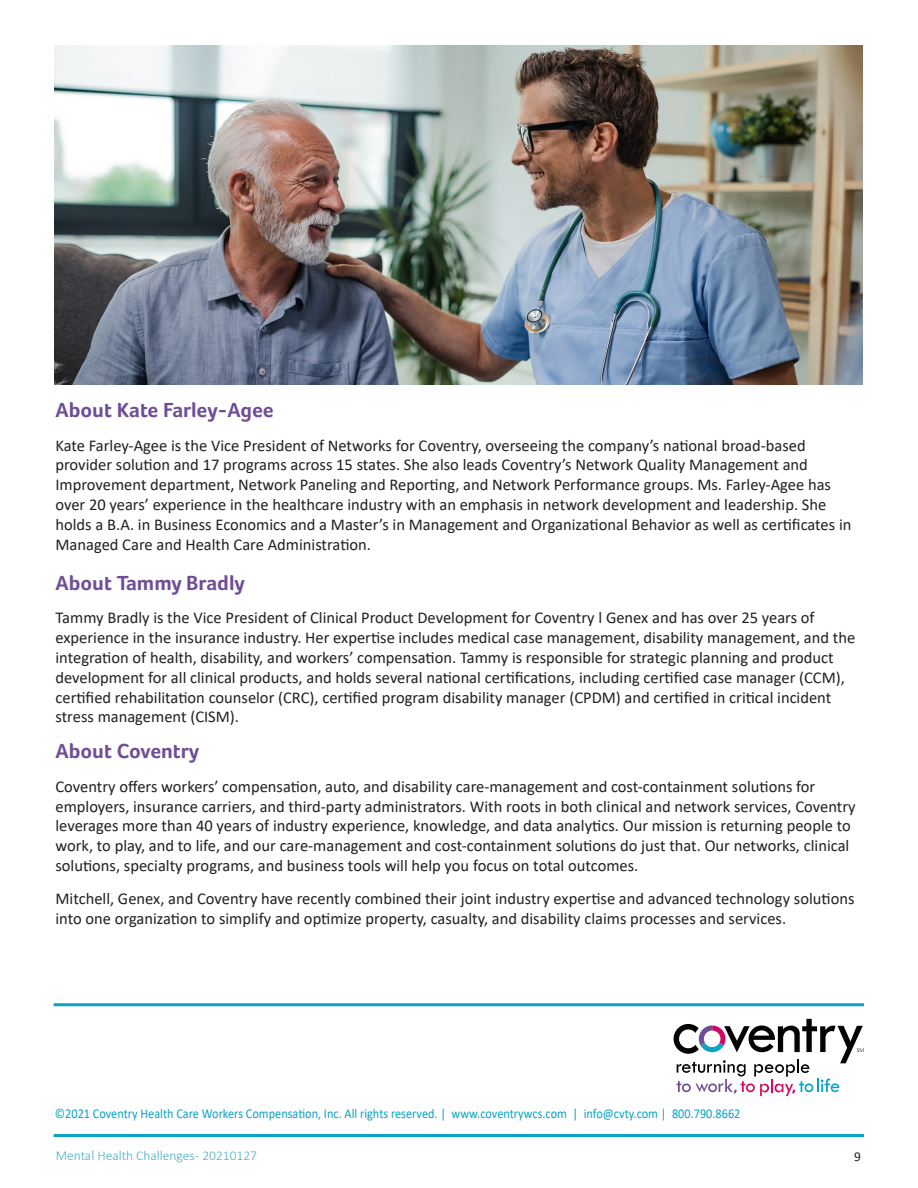
<style>
.page{position:relative;width:918px;height:1188px;background:#fff}
.page>*{position:absolute;margin:0;border:0;box-sizing:border-box;transform-origin:0 0}
.Subhead{font:700 21px "Foco";color:#704e97}
.Body{font:16.5px/19.8px "Calibri";color:#231f20}
.Company_info{font:13.5px "Calibri";color:#0ba2c3;scale:.91 1}
.t1{font:300 13.5px "Calibri";color:#4aabc7}
.t2{font:13.5px "Calibri";color:#231f20}
</style>
<div class="page">
<hr style="left:54px;top:1134px;width:810px;height:3px;background:#0ba2c3">
<svg style="left:674px;top:1019px;width:190px;height:77px"></svg>
<hr style="left:54px;top:1003px;width:810px;height:3px;background:#0ba2c3">
<img style="left:54px;top:46px;width:808px;height:338px">
<p class="Subhead" style="left:56px;top:398px;width:220px">About Kate Farley-Agee</p>
<p class="Body" style="left:56px;top:435px;width:797px">Kate Farley-Agee is the Vice President of Networks for Coventry, overseeing the company’s national broad-based provider solution and 17 programs across 15 states. She also leads Coventry’s Network Quality Management and Improvement department, Network Paneling and Reporting, and Network Performance groups. Ms. Farley-Agee has over 20 years’ experience in the healthcare industry with an emphasis in network development and leadership. She holds a B.A. in Business Economics and a Master’s in Management and Organizational Behavior as well as certificates in Managed Care and Health Care Administration.</p>
<p class="Subhead" style="left:56px;top:571px;width:191px">About Tammy Bradly</p>
<p class="Body" style="left:56px;top:608px;width:801px">Tammy Bradly is the Vice President of Clinical Product Development for Coventry l Genex and has over 25 years of experience in the insurance industry. Her expertise includes medical case management, disability management, and the integration of health, disability, and workers’ compensation. Tammy is responsible for strategic planning and product development for all clinical products, and holds several national certifications, including certified case manager (CCM), certified rehabilitation counselor (CRC), certified program disability manager (CPDM) and certified in critical incident stress management (CISM).</p>
<p class="Subhead" style="left:56px;top:739px;width:145px">About Coventry</p>
<p class="Body" style="left:56px;top:776px;width:802px">Coventry offers workers’ compensation, auto, and disability care-management and cost-containment solutions for employers, insurance carriers, and third-party administrators. With roots in both clinical and network services, Coventry leverages more than 40 years of industry experience, knowledge, and data analytics. Our mission is returning people to work, to play, and to life, and our care-management and cost-containment solutions do just that. Our networks, clinical solutions, specialty programs, and business tools will help you focus on total outcomes.</p>
<p class="Body" style="left:56px;top:888px;width:800px">Mitchell, Genex, and Coventry have recently combined their joint industry expertise and advanced technology solutions into one organization to simplify and optimize property, casualty, and disability claims processes and services.</p>
<p class="Company_info" style="left:55px;top:1105px;width:755px">©2021 Coventry Health Care Workers Compensation, Inc. All rights reserved. | www.coventrywcs.com | info@cvty.com | 800.790.8662</p>
<p class="t1" style="left:56px;top:1147px;width:203px">Mental Health Challenges - 20210127</p>
<p class="t2" style="left:854px;top:1147px;width:8px">9</p>
</div>
